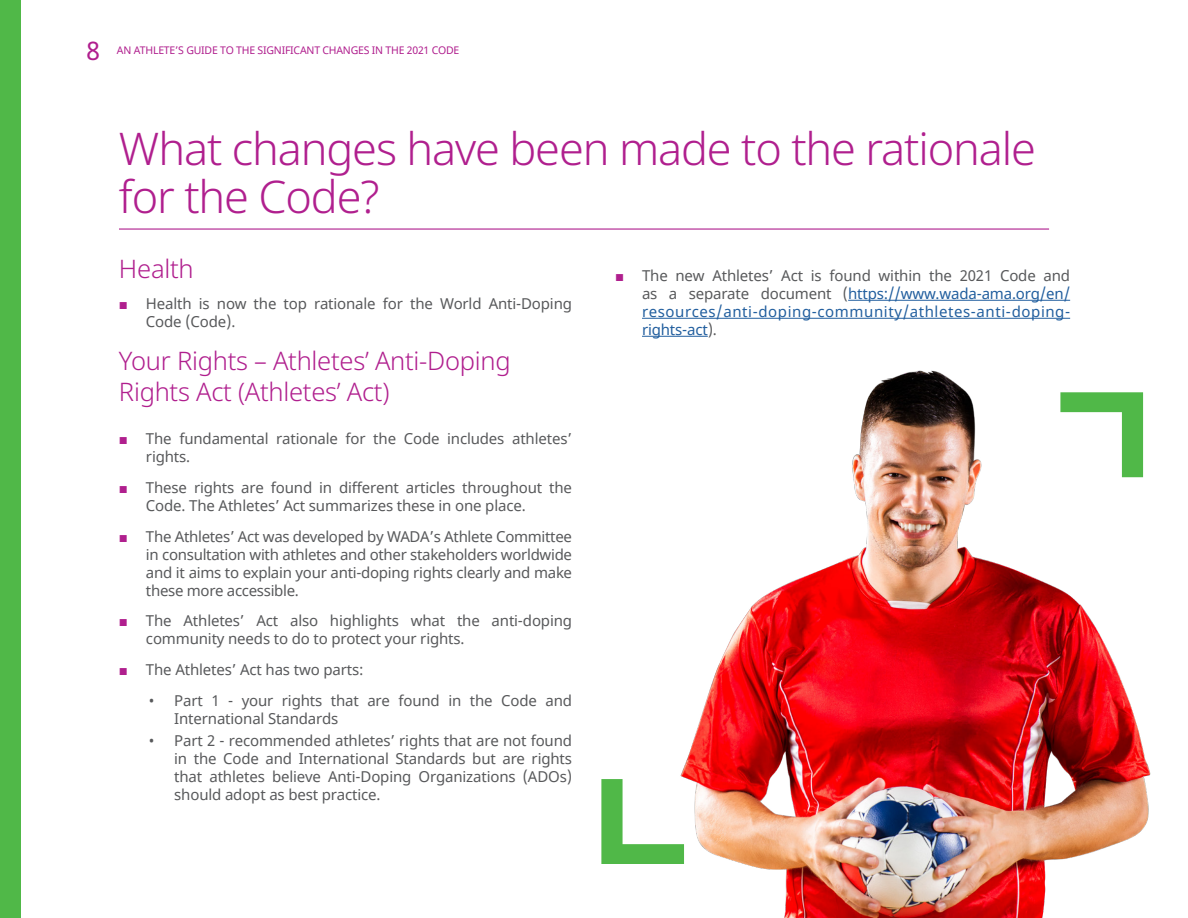
<style>
.page{position:relative;width:1188px;height:918px;background:#fff}
.page>*{position:absolute;margin:0;border:0;box-sizing:border-box;transform-origin:0 0}
.t1{font:300 45px/48px "Noto Sans";letter-spacing:-.025em;color:#b01f8e}
.t2{font:300 25.5px/30.6px "Noto Sans";letter-spacing:-.01em;color:#b01f8e}
.t3{font:25.5px "Noto Sans";color:#b01f8e}
.t4{font:15px/18px "Noto Sans";letter-spacing:-.01em;color:#58595b}
.t5{font:15px/18px "Noto Sans";letter-spacing:.04em;color:#215e9e;text-align:justify}
.t6{font:10.5px "Noto Sans";letter-spacing:-.02em;color:#b01f8e}
.s1{font-family:"Arial";color:#b01f8e}
.s2{color:#58595b}
</style>
<div class="page">
<div style="left:0;top:0;width:21px;height:918px;background:#50b848"></div>
<hr style="left:119px;top:228px;width:930px;height:2px;background:#b01f8e">
<hr style="left:848px;top:300px;width:222px;height:1px;background:#215e9e">
<img style="left:601px;top:317px;width:550px;height:601px">
<h2 class="t3" style="left:86px;top:33px;width:16px">8</h2>
<p class="t6" style="left:117px;top:43px;width:344px">AN ATHLETE’S GUIDE TO THE SIGNIFICANT CHANGES IN THE 2021 CODE</p>
<h1 class="t1" style="left:119px;top:126px;width:919px">What changes have been made to the rationale for the Code?</h1>
<h2 class="t2" style="left:119px;top:254px;width:76px">Health</h2>
<p class="t4" style="left:146px;top:295px;width:428px;text-indent:-27px"><span class="s1">■</span> Health is now the top rationale for the World Anti-Doping<br>Code (Code).</p>
<h2 class="t2" style="left:119px;top:346px;width:393px">Your Rights – Athletes’ Anti-Doping<br>Rights Act (Athletes’ Act)</h2>
<p class="t4" style="left:146px;top:430px;width:428px;text-indent:-27px"><span class="s1">■</span> The fundamental rationale for the Code includes athletes’ rights.</p>
<p class="t4" style="left:146px;top:479px;width:428px;text-indent:-27px"><span class="s1">■</span> These rights are found in different articles throughout the<br>Code. The Athletes’ Act summarizes these in one place.</p>
<p class="t4" style="left:146px;top:528px;width:428px;text-align:justify;text-indent:-27px"><span class="s1">■</span> The Athletes’ Act was developed by WADA’s Athlete Committee in consultation with athletes and other stakeholders worldwide and it aims to explain your anti-doping rights clearly and make these more accessible.</p>
<p class="t4" style="left:146px;top:613px;width:428px;text-indent:-27px"><span class="s1">■</span> The Athletes’ Act also highlights what the anti-doping community needs to do to protect your rights.</p>
<p class="t4" style="left:119px;top:661px;width:246px"><span class="s1">■</span> The Athletes’ Act has two parts:</p>
<p class="t4" style="left:174px;top:692px;width:399px;text-indent:-26px">• Part 1 - your rights that are found in the Code and<br>International Standards</p>
<p class="t4" style="left:174px;top:732px;width:399px;text-align:justify;text-indent:-26px">• Part 2 - recommended athletes’ rights that are not found in the Code and International Standards but are rights that athletes believe Anti-Doping Organizations (ADOs) should adopt as best practice.</p>
<p class="t5" style="left:642px;top:267px;width:430px;text-indent:-27px"><span class="s1">■</span> <span class="s2">The new Athletes’ Act is found within the 2021 Code and as a separate document (</span>https://www.wada-ama.org/en/ resources/anti-doping-community/athletes-anti-doping&shy;rights-act<span class="s2">).</span></p>
</div>
